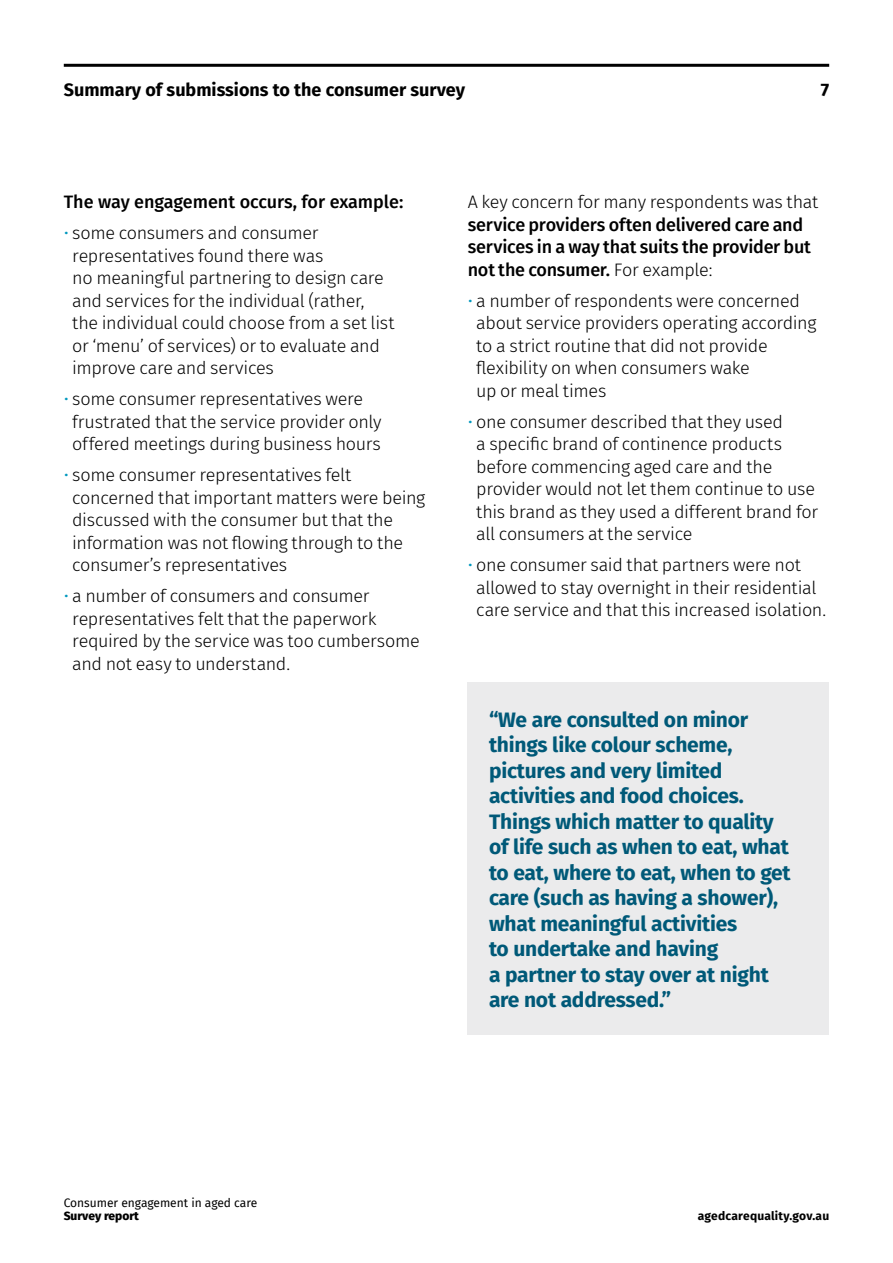
<style>
.page{position:relative;width:893px;height:1263px;background:#fff}
.page>*{position:absolute;margin:0;border:0;box-sizing:border-box;transform-origin:0 0}
.t1{font:700 21px/25.5px "Fira Sans";letter-spacing:-.01em;color:#005978}
.t2{font:300 18px/22.5px "Fira Sans";letter-spacing:-.02em;color:#000}
.t3{font:500 18px/22.5px "Fira Sans";letter-spacing:-.01em;color:#000}
.t4{font:700 18px "Fira Sans";color:#000}
.t5{font:12px "Fira Sans";color:#000}
.t6{font:700 12px "Fira Sans";letter-spacing:.01em;color:#000}
.t7{font:800 12px "Fira Sans";color:#000}
.s1{color:#0098be}
.s2{font-weight:300}
</style>
<div class="page">
<hr style="left:64px;top:64px;width:765px;height:3px;background:#000">
<div style="left:468px;top:682px;width:361px;height:352px;background:#ebebec"></div>
<p class="t4" style="left:64px;top:75px;width:403px">Summary of submissions to the consumer survey</p>
<p class="t4" style="left:821px;top:75px;width:10px">7</p>
<p class="t3" style="left:64px;top:190px;width:341px">The way engagement occurs, for example:</p>
<p class="t2" style="left:72px;top:222px;width:324px;text-indent:-8px"><span class="s1">•</span> some consumers and consumer representatives found there was<br>no meaningful partnering to design care and services for the individual (rather, the individual could choose from a set list or ‘menu’ of services) or to evaluate and improve care and services</p>
<p class="t2" style="left:72px;top:388px;width:311px;text-indent:-8px"><span class="s1">•</span> some consumer representatives were frustrated that the service provider only offered meetings during business hours</p>
<p class="t2" style="left:72px;top:464px;width:354px;text-indent:-8px"><span class="s1">•</span> some consumer representatives felt concerned that important matters were being discussed with the consumer but that the information was not flowing through to the consumer’s representatives</p>
<p class="t2" style="left:72px;top:585px;width:349px;text-indent:-8px"><span class="s1">•</span> a number of consumers and consumer representatives felt that the paperwork required by the service was too cumbersome and not easy to understand.</p>
<p class="t2" style="left:468px;top:191px;width:352px">A key concern for many respondents was that</p>
<p class="t3" style="left:468px;top:212px;width:345px">service providers often delivered care and services in a way that suits the provider but not the consumer. <span class="s2">For example:</span></p>
<p class="t2" style="left:476px;top:289px;width:342px;text-indent:-8px"><span class="s1">•</span> a number of respondents were concerned about service providers operating according to a strict routine that did not provide flexibility on when consumers wake<br>up or meal times</p>
<p class="t2" style="left:476px;top:410px;width:343px;text-indent:-8px"><span class="s1">•</span> one consumer described that they used<br>a specific brand of continence products before commencing aged care and the provider would not let them continue to use this brand as they used a different brand for all consumers at the service</p>
<p class="t2" style="left:476px;top:554px;width:351px;text-indent:-8px"><span class="s1">•</span> one consumer said that partners were not allowed to stay overnight in their residential care service and that this increased isolation.</p>
<p class="t1" style="left:489px;top:705px;width:303px">“We are consulted on minor things like colour scheme, pictures and very limited activities and food choices.<br>Things which matter to quality of life such as when to eat, what to eat, where to eat, when to get care (such as having a shower), what meaningful activities<br>to undertake and having<br>a partner to stay over at night are not addressed.”</p>
<p class="t5" style="left:64px;top:1193px;width:195px">Consumer engagement in aged care</p>
<p class="t7" style="left:64px;top:1206px;width:77px">Survey report</p>
<p class="t6" style="left:698px;top:1205px;width:133px">agedcarequality.gov.au</p>
</div>
